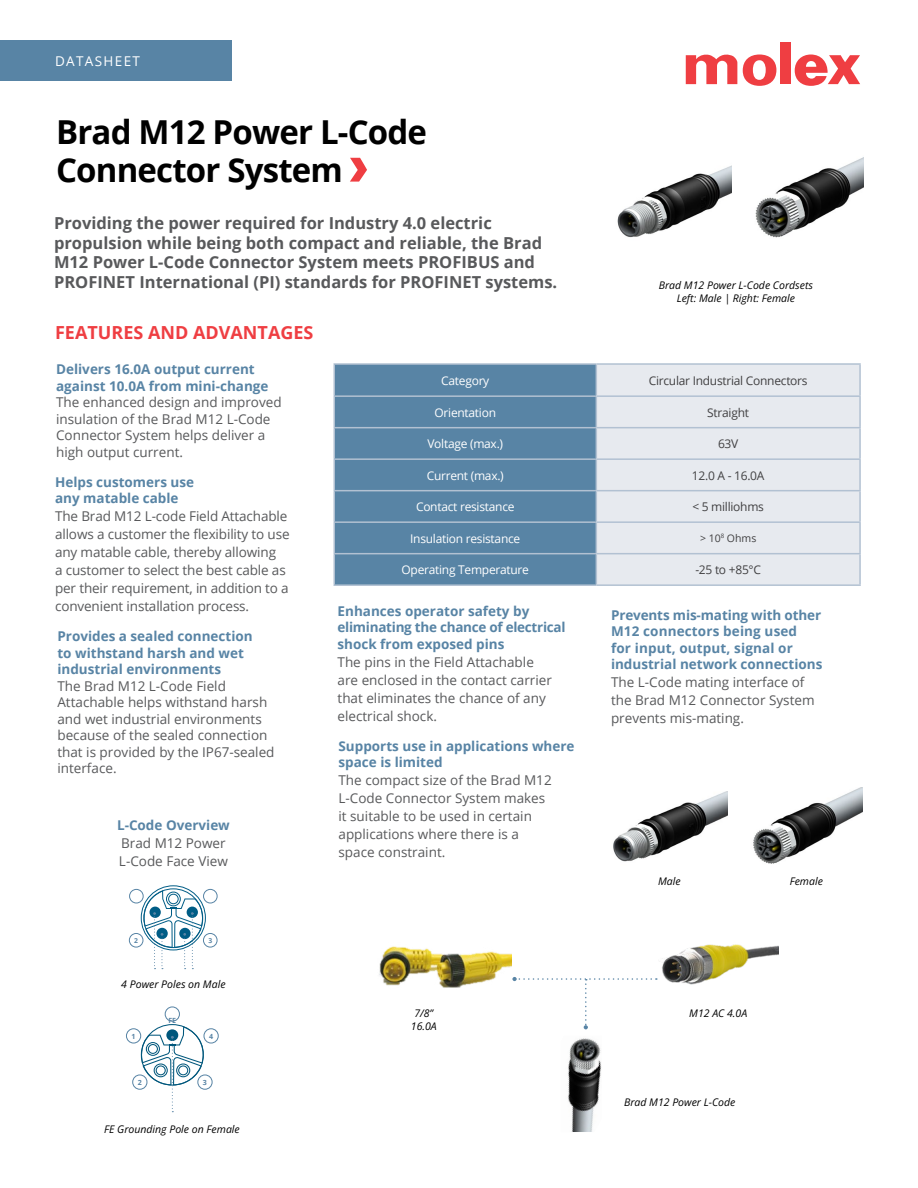
<style>
.page{position:relative;width:918px;height:1188px;background:#fff}
.page>*{position:absolute;margin:0;border:0;box-sizing:border-box;transform-origin:0 0}
.t1{font:700 33px/37.5px "Open Sans";letter-spacing:-.025em;color:#000}
.t2{font:700 18px "Open Sans";color:#ef3e42}
.t3{font:700 16.5px/19.5px "Open Sans";color:#58595b}
.t4{font:13.5px/18px "Open Sans";color:#58595b}
.t5{font:700 13.5px/16.5px "Open Sans";color:#5884a5}
.t6{font:13.5px "Open Sans";letter-spacing:.1em;color:#fff}
.t7{font:12px "Open Sans";letter-spacing:-.02em;color:#fff}
.t8{font:12px "Open Sans";letter-spacing:-.02em;color:#414042}
.t9{font:italic 10.5px/13.5px "Open Sans";color:#000;text-align:center}
.t10{font:10.5px "Open Sans";color:#414042}
.t11{font:700 7.05px "Open Sans";color:#5884a5}
.t12{font:700 6.75px "Open Sans";color:#5884a5}
</style>
<div class="page">
<div style="left:0;top:40px;width:231px;height:41px;background:#5884a5"></div>
<div style="left:780px;top:43px;width:10px;height:41px;background:#ef3e42"></div>
<svg style="left:743px;top:55px;width:33px;height:31px"></svg>
<svg style="left:686px;top:54px;width:51px;height:30px"></svg>
<svg style="left:795px;top:55px;width:65px;height:31px"></svg>
<img style="left:755px;top:157px;width:108px;height:81px">
<img style="left:617px;top:165px;width:115px;height:73px">
<img style="left:613px;top:791px;width:115px;height:71px">
<img style="left:753px;top:787px;width:109px;height:77px">
<svg style="left:137px;top:1024px;width:67px;height:88px"></svg>
<svg style="left:141px;top:885px;width:65px;height:84px"></svg>
<div style="left:165px;top:1006px;width:15px;height:16px;border:1px solid #5884a5;border-radius:50%"></div>
<div style="left:129px;top:889px;width:15px;height:14px;border:1px solid #5884a5;border-radius:50%"></div>
<div style="left:126px;top:1028px;width:15px;height:16px;border:1px solid #5884a5;border-radius:50%"></div>
<div style="left:129px;top:933px;width:14px;height:15px;border:1px solid #5884a5;border-radius:50%"></div>
<div style="left:132px;top:1074px;width:15px;height:16px;border:1px solid #5884a5;border-radius:50%"></div>
<div style="left:203px;top:933px;width:15px;height:15px;border:1px solid #5884a5;border-radius:50%"></div>
<div style="left:197px;top:1074px;width:16px;height:16px;border:1px solid #5884a5;border-radius:50%"></div>
<div style="left:203px;top:889px;width:15px;height:14px;border:1px solid #5884a5;border-radius:50%"></div>
<div style="left:203px;top:1028px;width:16px;height:16px;border:1px solid #5884a5;border-radius:50%"></div>
<img style="left:379px;top:946px;width:132px;height:42px">
<img style="left:568px;top:1038px;width:34px;height:94px">
<img style="left:662px;top:944px;width:116px;height:41px">
<svg style="left:512px;top:977px;width:145px;height:52px"></svg>
<div style="left:335px;top:365px;width:261px;height:219px;background:#5884a5"></div>
<div style="left:597px;top:365px;width:262px;height:219px;background:#e7eaef"></div>
<hr style="left:333px;top:365px;width:2px;height:30px;background:#b2c1d2">
<hr style="left:333px;top:397px;width:2px;height:30px;background:#b2c1d2">
<hr style="left:333px;top:428px;width:2px;height:30px;background:#b2c1d2">
<hr style="left:333px;top:460px;width:2px;height:30px;background:#b2c1d2">
<hr style="left:333px;top:491px;width:2px;height:30px;background:#b2c1d2">
<hr style="left:333px;top:523px;width:2px;height:30px;background:#b2c1d2">
<hr style="left:333px;top:554px;width:2px;height:30px;background:#b2c1d2">
<hr style="left:333px;top:363px;width:263px;height:2px;background:#b2c1d2">
<hr style="left:333px;top:395px;width:263px;height:2px;background:#b2c1d2">
<hr style="left:333px;top:427px;width:263px;height:1px;background:#b2c1d2">
<hr style="left:333px;top:458px;width:263px;height:2px;background:#b2c1d2">
<hr style="left:333px;top:490px;width:263px;height:1px;background:#b2c1d2">
<hr style="left:333px;top:521px;width:263px;height:2px;background:#b2c1d2">
<hr style="left:333px;top:553px;width:263px;height:1px;background:#b2c1d2">
<hr style="left:333px;top:584px;width:263px;height:2px;background:#b2c1d2">
<hr style="left:596px;top:365px;width:1px;height:30px;background:#b2c1d2">
<hr style="left:859px;top:365px;width:2px;height:30px;background:#b2c1d2">
<hr style="left:596px;top:397px;width:1px;height:30px;background:#b2c1d2">
<hr style="left:859px;top:397px;width:2px;height:30px;background:#b2c1d2">
<hr style="left:596px;top:428px;width:1px;height:30px;background:#b2c1d2">
<hr style="left:859px;top:428px;width:2px;height:30px;background:#b2c1d2">
<hr style="left:596px;top:460px;width:1px;height:30px;background:#b2c1d2">
<hr style="left:859px;top:460px;width:2px;height:30px;background:#b2c1d2">
<hr style="left:596px;top:491px;width:1px;height:30px;background:#b2c1d2">
<hr style="left:859px;top:491px;width:2px;height:30px;background:#b2c1d2">
<hr style="left:596px;top:523px;width:1px;height:30px;background:#b2c1d2">
<hr style="left:859px;top:523px;width:2px;height:30px;background:#b2c1d2">
<hr style="left:596px;top:554px;width:1px;height:30px;background:#b2c1d2">
<hr style="left:859px;top:554px;width:2px;height:30px;background:#b2c1d2">
<hr style="left:596px;top:363px;width:265px;height:2px;background:#b2c1d2">
<hr style="left:596px;top:395px;width:265px;height:2px;background:#b2c1d2">
<hr style="left:596px;top:427px;width:265px;height:1px;background:#b2c1d2">
<hr style="left:596px;top:458px;width:265px;height:2px;background:#b2c1d2">
<hr style="left:596px;top:490px;width:265px;height:1px;background:#b2c1d2">
<hr style="left:596px;top:521px;width:265px;height:2px;background:#b2c1d2">
<hr style="left:596px;top:553px;width:265px;height:1px;background:#b2c1d2">
<hr style="left:596px;top:584px;width:265px;height:2px;background:#b2c1d2">
<svg style="left:350px;top:158px;width:17px;height:24px"></svg>
<p class="t6" style="left:55px;top:52px;width:87px">DATASHEET</p>
<h1 class="t1" style="left:56px;top:113px;width:373px">Brad M12 Power L-Code<br>Connector System</h1>
<p class="t3" style="left:54px;top:213px;width:505px">Providing the power required for Industry 4.0 electric propulsion while being both compact and reliable, the Brad M12 Power L-Code Connector System meets PROFIBUS and PROFINET International (PI) standards for PROFINET systems.</p>
<p class="t9" style="left:659px;top:278px;width:156px">Brad M12 Power L-Code Cordsets<br>Left: Male | Right: Female</p>
<h2 class="t2" style="left:55px;top:320px;width:260px">FEATURES AND ADVANTAGES</h2>
<p class="t5" style="left:56px;top:361px;width:214px">Delivers 16.0A output current against 10.0A from mini-change</p>
<p class="t4" style="left:56px;top:394px;width:227px;line-height:16.5px">The enhanced design and improved insulation of the Brad M12 L-Code<br>Connector System helps deliver a high output current.</p>
<p class="t5" style="left:55px;top:473px;width:141px">Helps customers use any matable cable</p>
<p class="t4" style="left:55px;top:507px;width:236px">The Brad M12 L-code Field Attachable allows a customer the flexibility to use any matable cable, thereby allowing<br>a customer to select the best cable as per their requirement, in addition to a convenient installation process.</p>
<p class="t5" style="left:57px;top:628px;width:197px">Provides a sealed connection to withstand harsh and wet industrial environments</p>
<p class="t4" style="left:57px;top:677px;width:219px;line-height:16.5px">The Brad M12 L-Code Field<br>Attachable helps withstand harsh and wet industrial environments because of the sealed connection that is provided by the IP67-sealed interface.</p>
<p class="t5" style="left:117px;top:816px;width:114px">L-Code Overview</p>
<p class="t4" style="left:119px;top:833px;width:110px">Brad M12 Power<br>L-Code Face View</p>
<p class="t12" style="left:134px;top:936px;width:5px">2</p>
<p class="t12" style="left:208px;top:936px;width:5px">3</p>
<p class="t9" style="left:121px;top:977px;width:106px">4 Power Poles on Male</p>
<p class="t11" style="left:132px;top:1031px;width:6px">1</p>
<p class="t11" style="left:138px;top:1077px;width:6px">2</p>
<p class="t11" style="left:168px;top:1015px;width:9px">FE</p>
<p class="t11" style="left:209px;top:1031px;width:6px">4</p>
<p class="t11" style="left:203px;top:1077px;width:6px">3</p>
<p class="t9" style="left:104px;top:1122px;width:137px">FE Grounding Pole on Female</p>
<p class="t7" style="left:441px;top:372px;width:50px">Category</p>
<p class="t8" style="left:649px;top:372px;width:160px">Circular Industrial Connectors</p>
<p class="t7" style="left:435px;top:404px;width:63px">Orientation</p>
<p class="t8" style="left:707px;top:404px;width:43px">Straight</p>
<p class="t7" style="left:427px;top:435px;width:77px">Voltage (max.)</p>
<p class="t8" style="left:718px;top:435px;width:22px">63V</p>
<p class="t7" style="left:427px;top:467px;width:79px">Current (max.)</p>
<p class="t8" style="left:692px;top:467px;width:74px">12.0 A - 16.0A</p>
<p class="t7" style="left:416px;top:498px;width:100px">Contact resistance</p>
<p class="t8" style="left:692px;top:498px;width:73px">&lt; 5 milliohms</p>
<p class="t7" style="left:410px;top:530px;width:112px">Insulation resistance</p>
<p class="t10" style="left:700px;top:531px;width:58px">&gt; 10<sup>8</sup> Ohms</p>
<p class="t7" style="left:402px;top:561px;width:129px">Operating Temperature</p>
<p class="t8" style="left:695px;top:561px;width:67px">-25 to +85°C</p>
<p class="t5" style="left:611px;top:606px;width:213px">Prevents mis-mating with other<br>M12 connectors being used<br>for input, output, signal or industrial network connections</p>
<p class="t4" style="left:611px;top:673px;width:205px">The L-Code mating interface of the Brad M12 Connector System prevents mis-mating.</p>
<p class="t5" style="left:338px;top:602px;width:230px">Enhances operator safety by eliminating the chance of electrical shock from exposed pins</p>
<p class="t4" style="left:338px;top:652px;width:216px">The pins in the Field Attachable are enclosed in the contact carrier that eliminates the chance of any electrical shock.</p>
<p class="t5" style="left:339px;top:737px;width:238px">Supports use in applications where space is limited</p>
<p class="t4" style="left:339px;top:771px;width:215px">The compact size of the Brad M12<br>L-Code Connector System makes it suitable to be used in certain applications where there is a space constraint.</p>
<p class="t9" style="left:658px;top:874px;width:24px">Male</p>
<p class="t9" style="left:790px;top:874px;width:35px">Female</p>
<p class="t9" style="left:411px;top:1006px;width:27px">7/8”<br>16.0A</p>
<p class="t9" style="left:689px;top:1006px;width:59px">M12 AC 4.0A</p>
<p class="t9" style="left:624px;top:1095px;width:113px">Brad M12 Power L-Code</p>
</div>
